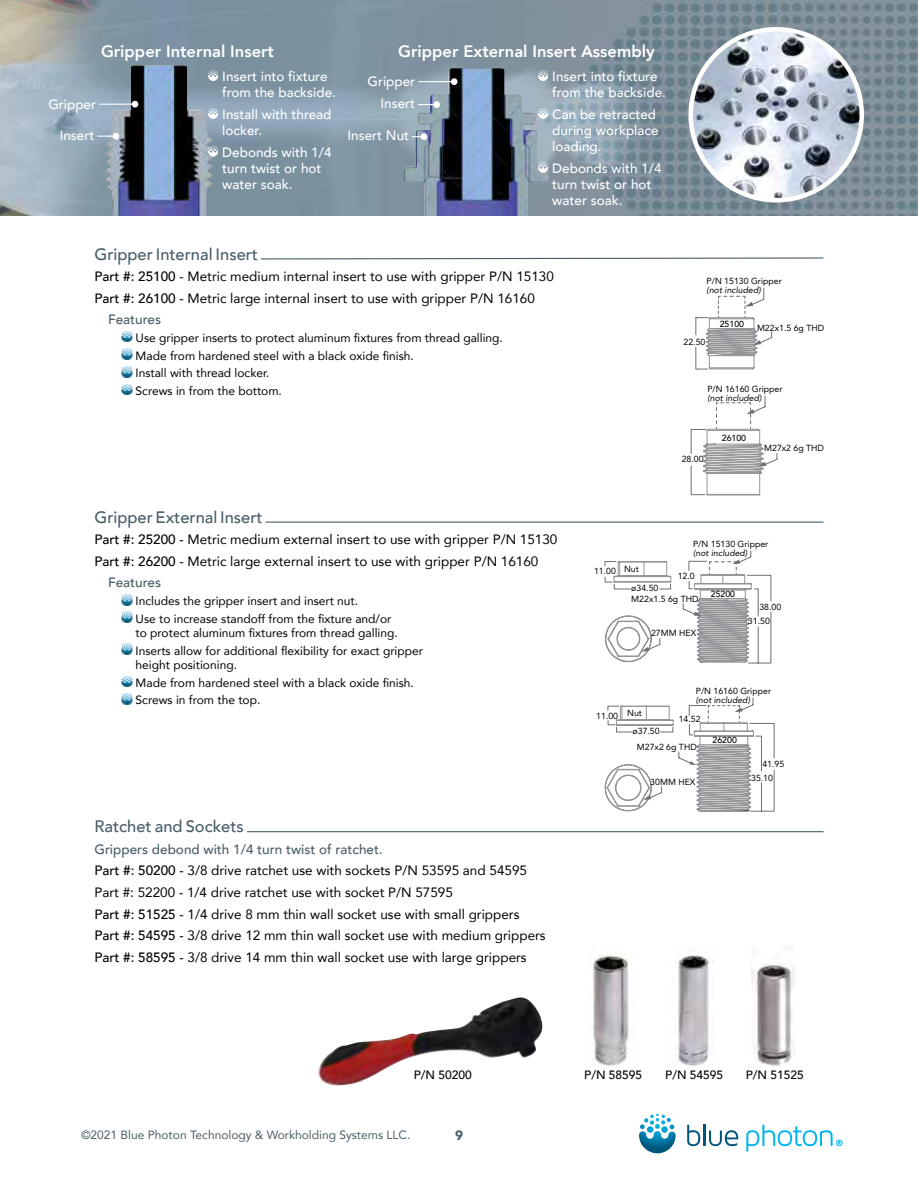
<style>
.page{position:relative;width:918px;height:1188px;background:#fff}
.page>*{position:absolute;margin:0;border:0;box-sizing:border-box;transform-origin:0 0}
.t1{font:500 16.5px "Avenir";color:#485d68}
.t2{font:800 16.5px "Avenir";color:#fff}
.t3{font:13.5px/21.6px "Avenir";color:#000}
.t4{font:500 13.5px/16.2px "Avenir";color:#fff}
.t5{font:500 13.5px "Avenir";color:#485d68}
.t6{font:900 13.5px "Avenir";color:#485d68}
.t7{font:12px/17.7px "Avenir";color:#000}
.t8{font:12px "Avenir";color:#485d68}
.t9{font:500 12px "Avenir";color:#000}
.t10{font:800 9px "Avenir";color:#00b4ed}
.t11{font:8.7px/14.5px "Avenir";color:#000}
.t12{font:italic 8.7px "Avenir";color:#000}
.t13{font:500 8.7px "Avenir";color:#000}
.t14{font:8.7px "Avenir";color:#010101}
.s1{font-weight:500}
.s2{font-weight:500;color:#485d68}
</style>
<div class="page">
<svg style="left:639px;top:1114px;width:37px;height:39px"></svg>
<svg style="left:687px;top:1125px;width:13px;height:21px"></svg>
<hr style="left:703px;top:1125px;width:2px;height:21px;background:#00567d">
<svg style="left:709px;top:1130px;width:29px;height:16px"></svg>
<svg style="left:746px;top:1125px;width:87px;height:27px"></svg>
<img style="left:0;top:0;width:918px;height:216px">
<img style="left:691px;top:29px;width:171px;height:171px;border-radius:86px">
<div style="left:688px;top:27px;width:176px;height:175px;border:4px solid #fff;border-radius:50%"></div>
<img style="left:106px;top:65px;width:106px;height:151px">
<img style="left:404px;top:68px;width:145px;height:148px">
<hr style="left:99px;top:104px;width:36px;height:1px;background:#fff">
<hr style="left:418px;top:81px;width:37px;height:1px;background:#fff">
<svg style="left:97px;top:136px;width:16px;height:1px"></svg>
<svg style="left:418px;top:104px;width:15px;height:1px"></svg>
<div style="left:132px;top:101px;width:6px;height:7px;background:#fff;border-radius:50%"></div>
<div style="left:451px;top:78px;width:6px;height:7px;background:#fff;border-radius:50%"></div>
<div style="left:113px;top:133px;width:6px;height:7px;background:#fff;border-radius:50%"></div>
<div style="left:433px;top:101px;width:7px;height:7px;background:#fff;border-radius:50%"></div>
<div style="left:421px;top:133px;width:6px;height:7px;background:#fff;border-radius:50%"></div>
<svg style="left:208px;top:70px;width:10px;height:11px"></svg>
<svg style="left:208px;top:108px;width:10px;height:11px"></svg>
<svg style="left:208px;top:146px;width:10px;height:11px"></svg>
<svg style="left:538px;top:70px;width:10px;height:11px"></svg>
<svg style="left:538px;top:108px;width:10px;height:11px"></svg>
<svg style="left:538px;top:162px;width:10px;height:11px"></svg>
<img style="left:318px;top:997px;width:225px;height:89px">
<img style="left:593px;top:954px;width:39px;height:112px">
<img style="left:677px;top:955px;width:33px;height:111px">
<img style="left:752px;top:957px;width:42px;height:109px">
<svg style="left:695px;top:288px;width:77px;height:82px"></svg>
<svg style="left:604px;top:551px;width:167px;height:113px"></svg>
<svg style="left:691px;top:396px;width:87px;height:100px"></svg>
<svg style="left:604px;top:698px;width:171px;height:114px"></svg>
<svg style="left:261px;top:257px;width:563px;height:3px"></svg>
<svg style="left:122px;top:331px;width:10px;height:11px"></svg>
<svg style="left:122px;top:349px;width:10px;height:11px"></svg>
<svg style="left:122px;top:366px;width:10px;height:11px"></svg>
<svg style="left:122px;top:384px;width:10px;height:11px"></svg>
<hr style="left:266px;top:522px;width:558px;height:1px;background:#485d68">
<svg style="left:122px;top:594px;width:10px;height:11px"></svg>
<svg style="left:122px;top:612px;width:10px;height:11px"></svg>
<svg style="left:122px;top:644px;width:10px;height:11px"></svg>
<svg style="left:122px;top:676px;width:10px;height:11px"></svg>
<svg style="left:122px;top:694px;width:10px;height:10px"></svg>
<hr style="left:247px;top:831px;width:577px;height:1px;background:#485d68">
<p class="t2" style="left:101px;top:38px;width:174px">Gripper Internal Insert</p>
<p class="t2" style="left:398px;top:38px;width:258px">Gripper External Insert Assembly</p>
<p class="t4" style="left:222px;top:67px;width:115px">Insert into fixture from the backside.</p>
<p class="t4" style="left:222px;top:105px;width:111px">Install with thread locker.</p>
<p class="t4" style="left:222px;top:143px;width:111px">Debonds with 1/4 turn twist or hot water soak.</p>
<p class="t4" style="left:552px;top:67px;width:115px">Insert into fixture from the backside.</p>
<p class="t4" style="left:552px;top:105px;width:108px">Can be retracted during workplace loading.</p>
<p class="t4" style="left:552px;top:159px;width:111px">Debonds with 1/4 turn twist or hot water soak.</p>
<p class="t4" style="left:368px;top:73px;width:49px">Gripper</p>
<p class="t4" style="left:380px;top:95px;width:36px">Insert</p>
<p class="t4" style="left:347px;top:126px;width:63px">Insert Nut</p>
<p class="t4" style="left:48px;top:95px;width:49px">Gripper</p>
<p class="t4" style="left:60px;top:126px;width:36px">Insert</p>
<p class="t1" style="left:94px;top:239px;width:165px">Gripper Internal Insert</p>
<p class="t3" style="left:94px;top:265px;width:461px"><span class="s1">Part #: 25100 -</span> Metric medium internal insert to use with gripper P/N 15130</p>
<p class="t3" style="left:94px;top:287px;width:442px"><span class="s1">Part #: 26100 -</span> Metric large internal insert to use with gripper P/N 16160</p>
<p class="t5" style="left:108px;top:308px;width:55px">Features</p>
<p class="t7" style="left:136px;top:329px;width:369px">Use gripper inserts to protect aluminum fixtures from thread galling.<br>Made from hardened steel with a black oxide finish.<br>Install with thread locker.<br>Screws in from the bottom.</p>
<p class="t11" style="left:707px;top:274px;width:77px">P/N 15130 Gripper</p>
<p class="t12" style="left:707px;top:285px;width:56px">(not included)</p>
<p class="t11" style="left:757px;top:321px;width:69px">M22x1.5 6g THD</p>
<p class="t13" style="left:720px;top:316px;width:26px">25100</p>
<p class="t11" style="left:684px;top:334px;width:23px">22.50</p>
<p class="t11" style="left:707px;top:382px;width:77px">P/N 16160 Gripper</p>
<p class="t12" style="left:707px;top:393px;width:56px">(not included)</p>
<p class="t11" style="left:682px;top:451px;width:23px">28.00</p>
<p class="t13" style="left:722px;top:431px;width:26px">26100</p>
<p class="t11" style="left:764px;top:441px;width:61px">M27x2 6g THD</p>
<p class="t1" style="left:94px;top:503px;width:170px">Gripper External Insert</p>
<p class="t3" style="left:94px;top:528px;width:464px"><span class="s1">Part #: 25200 -</span> Metric medium external insert to use with gripper P/N 15130</p>
<p class="t3" style="left:94px;top:550px;width:445px"><span class="s1">Part #: 26200 -</span> Metric large external insert to use with gripper P/N 16160</p>
<p class="t5" style="left:108px;top:571px;width:55px">Features</p>
<p class="t7" style="left:136px;top:592px;width:257px">Includes the gripper insert and insert nut.<br>Use to increase standoff from the fixture and/or</p>
<p class="t7" style="left:136px;top:624px;width:289px">to protect aluminum fixtures from thread galling.<br>Inserts allow for additional flexibility for exact gripper</p>
<p class="t7" style="left:136px;top:656px;width:280px">height positioning.<br>Made from hardened steel with a black oxide finish.<br>Screws in from the top.</p>
<p class="t1" style="left:94px;top:812px;width:151px">Ratchet and Sockets</p>
<p class="t3" style="left:94px;top:838px;width:453px"><span class="s2">Grippers debond with 1/4 turn twist of ratchet.<br></span><span class="s1">Part #: 50200 -</span> 3/8 drive ratchet use with sockets P/N 53595 and 54595<br>Part #: 52200 <span class="s1">-</span> 1/4 drive ratchet use with socket P/N 57595<br><span class="s1">Part #: 51525 -</span> 1/4 drive 8 mm thin wall socket use with small grippers <span class="s1">Part #: 54595 -</span> 3/8 drive 12 mm thin wall socket use with medium grippers <span class="s1">Part #: 58595 -</span> 3/8 drive 14 mm thin wall socket use with large grippers</p>
<p class="t11" style="left:594px;top:564px;width:23px">11.00</p>
<p class="t11" style="left:693px;top:537px;width:77px">P/N 15130 Gripper</p>
<p class="t12" style="left:693px;top:548px;width:56px">(not included)</p>
<p class="t11" style="left:624px;top:562px;width:16px">Nut</p>
<p class="t14" style="left:631px;top:581px;width:29px">ø34.50</p>
<p class="t11" style="left:631px;top:592px;width:69px">M22x1.5 6g THD</p>
<p class="t11" style="left:678px;top:569px;width:19px">12.0</p>
<p class="t11" style="left:651px;top:626px;width:47px">27MM HEX</p>
<p class="t13" style="left:711px;top:587px;width:26px">25200</p>
<p class="t11" style="left:748px;top:599px;width:35px;text-indent:11px">38.00<br>31.50</p>
<p class="t11" style="left:696px;top:684px;width:77px">P/N 16160 Gripper</p>
<p class="t12" style="left:696px;top:695px;width:56px">(not included)</p>
<p class="t11" style="left:596px;top:708px;width:23px">11.00</p>
<p class="t11" style="left:627px;top:705px;width:16px">Nut</p>
<p class="t11" style="left:633px;top:723px;width:29px">ø37.50</p>
<p class="t11" style="left:679px;top:712px;width:23px">14.52</p>
<p class="t11" style="left:637px;top:740px;width:61px">M27x2 6g THD</p>
<p class="t11" style="left:650px;top:775px;width:47px">30MM HEX</p>
<p class="t13" style="left:712px;top:733px;width:26px">26200</p>
<p class="t11" style="left:751px;top:757px;width:35px;line-height:13.4px;text-indent:11px">41.95<br>35.10</p>
<p class="t9" style="left:414px;top:1064px;width:60px">P/N 50200</p>
<p class="t9" style="left:584px;top:1064px;width:60px">P/N 58595</p>
<p class="t9" style="left:665px;top:1064px;width:60px">P/N 54595</p>
<p class="t9" style="left:746px;top:1064px;width:60px">P/N 51525</p>
<p class="t8" style="left:81px;top:1125px;width:331px">©2021 Blue Photon Technology &amp; Workholding Systems LLC.</p>
<p class="t6" style="left:455px;top:1124px;width:9px">9</p>
<p class="t10" style="left:836px;top:1136px;width:9px">®</p>
</div>
